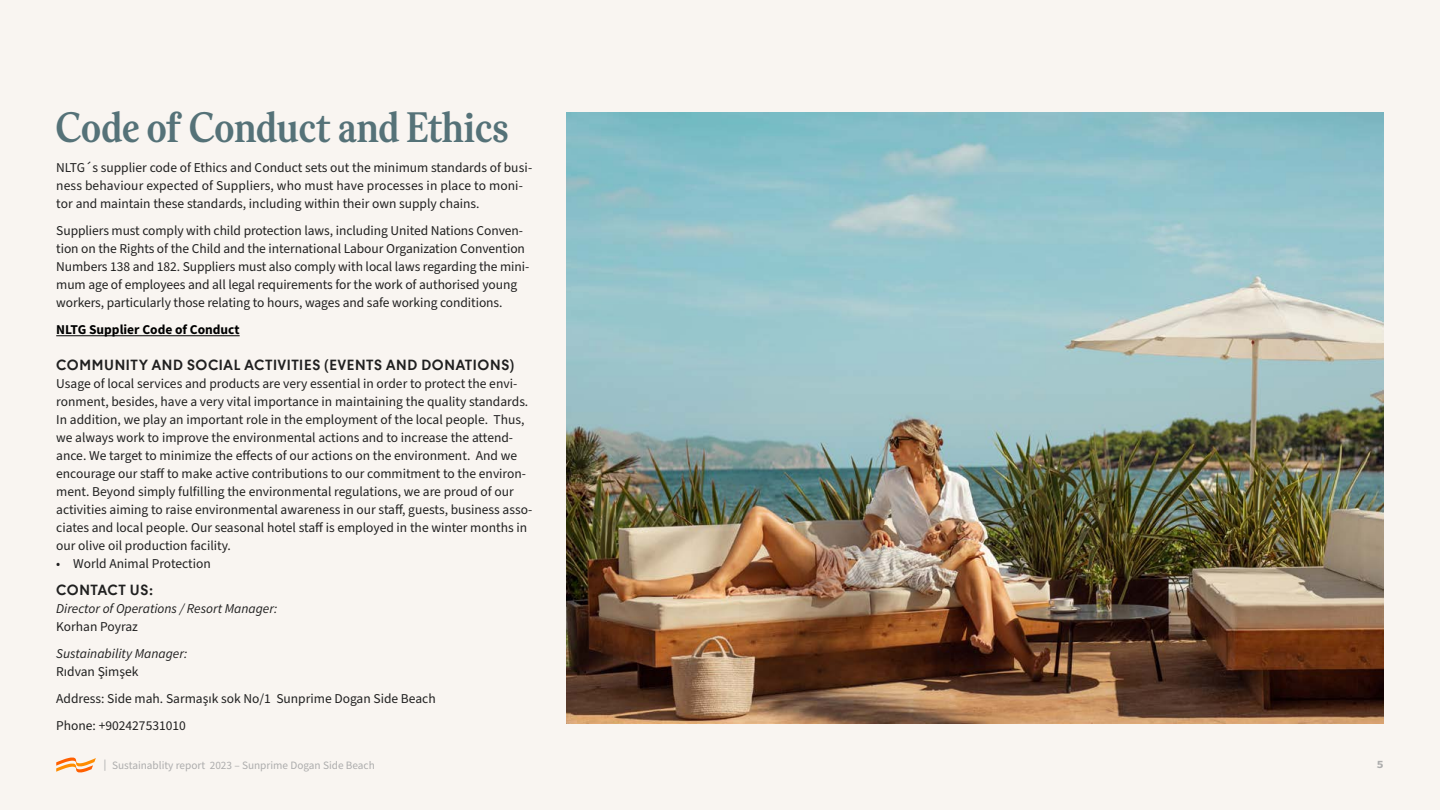
<style>
.page{position:relative;width:1440px;height:810px;background:#f9f5f1}
.page>*{position:absolute;margin:0;border:0;box-sizing:border-box;transform-origin:0 0}
.t1{font:45px "NLTG Wave Serif";color:#557278}
.t2{font:700 15px "Thomas Headline";letter-spacing:.045em;color:#202020}
.t3{font:13.5px/18px "Source Sans Pro";color:#202020}
.t4{font:italic 13.5px "Source Sans Pro";color:#202020}
.t5{font:700 13.5px "Source Sans Pro";color:#000}
.t6{font:11.25px "Source Sans Pro";color:#adadad;scale:1.15 1}
.t7{font:700 11.25px "Source Sans Pro";color:#adadad;scale:1.15 1}
</style>
<div class="page">
<svg style="left:56px;top:758px;width:40px;height:14px"></svg>
<hr style="left:56px;top:335px;width:184px;height:1px;background:#000">
<img style="left:567px;top:113px;width:817px;height:611px">
<h1 class="t1" style="left:56px;top:102px;width:453px">Code of Conduct and Ethics</h1>
<p class="t3" style="left:56px;top:159px;width:477px">NLTG´s supplier code of Ethics and Conduct sets out the minimum standards of busi&shy;ness behaviour expected of Suppliers, who must have processes in place to moni&shy;tor and maintain these standards, including within their own supply chains.</p>
<p class="t3" style="left:56px;top:222px;width:473px">Suppliers must comply with child protection laws, including United Nations Conven&shy;tion on the Rights of the Child and the international Labour Organization Convention Numbers 138 and 182. Suppliers must also comply with local laws regarding the mini&shy;mum age of employees and all legal requirements for the work of authorised young workers, particularly those relating to hours, wages and safe working conditions.</p>
<p class="t5" style="left:56px;top:321px;width:185px">NLTG Supplier Code of Conduct</p>
<p class="t2" style="left:56px;top:358px;width:460px">COMMUNITY AND SOCIAL ACTIVITIES (EVENTS AND DONATIONS)</p>
<p class="t3" style="left:56px;top:375px;width:478px">Usage of local services and products are very essential in order to protect the envi&shy;ronment, besides, have a very vital importance in maintaining the quality standards.<br>In addition, we play an important role in the employment of the local people. Thus, we always work to improve the environmental actions and to increase the attend&shy;ance. We target to minimize the effects of our actions on the environment. And we encourage our staff to make active contributions to our commitment to the environ&shy;ment. Beyond simply fulfilling the environmental regulations, we are proud of our activities aiming to raise environmental awareness in our staff, guests, business asso&shy;ciates and local people. Our seasonal hotel staff is employed in the winter months in our olive oil production facility.</p>
<p class="t3" style="left:56px;top:555px;width:156px">• World Animal Protection</p>
<p class="t2" style="left:56px;top:583px;width:98px">CONTACT US:</p>
<p class="t4" style="left:56px;top:600px;width:223px">Director of Operations / Resort Manager:</p>
<p class="t3" style="left:56px;top:618px;width:83px">Korhan Poyraz</p>
<p class="t4" style="left:56px;top:645px;width:133px">Sustainability Manager:</p>
<p class="t3" style="left:56px;top:659px;width:381px;line-height:27px">Rıdvan Şimşek<br>Address: Side mah. Sarmaşık sok No/1 Sunprime Dogan Side Beach<br>Phone: +902427531010</p>
<p class="t6" style="left:103px;top:758px;width:238px">| Sustainablity report 2023 – Sunprime Dogan Side Beach</p>
<p class="t7" style="left:1377px;top:756px;width:7px">5</p>
</div>
